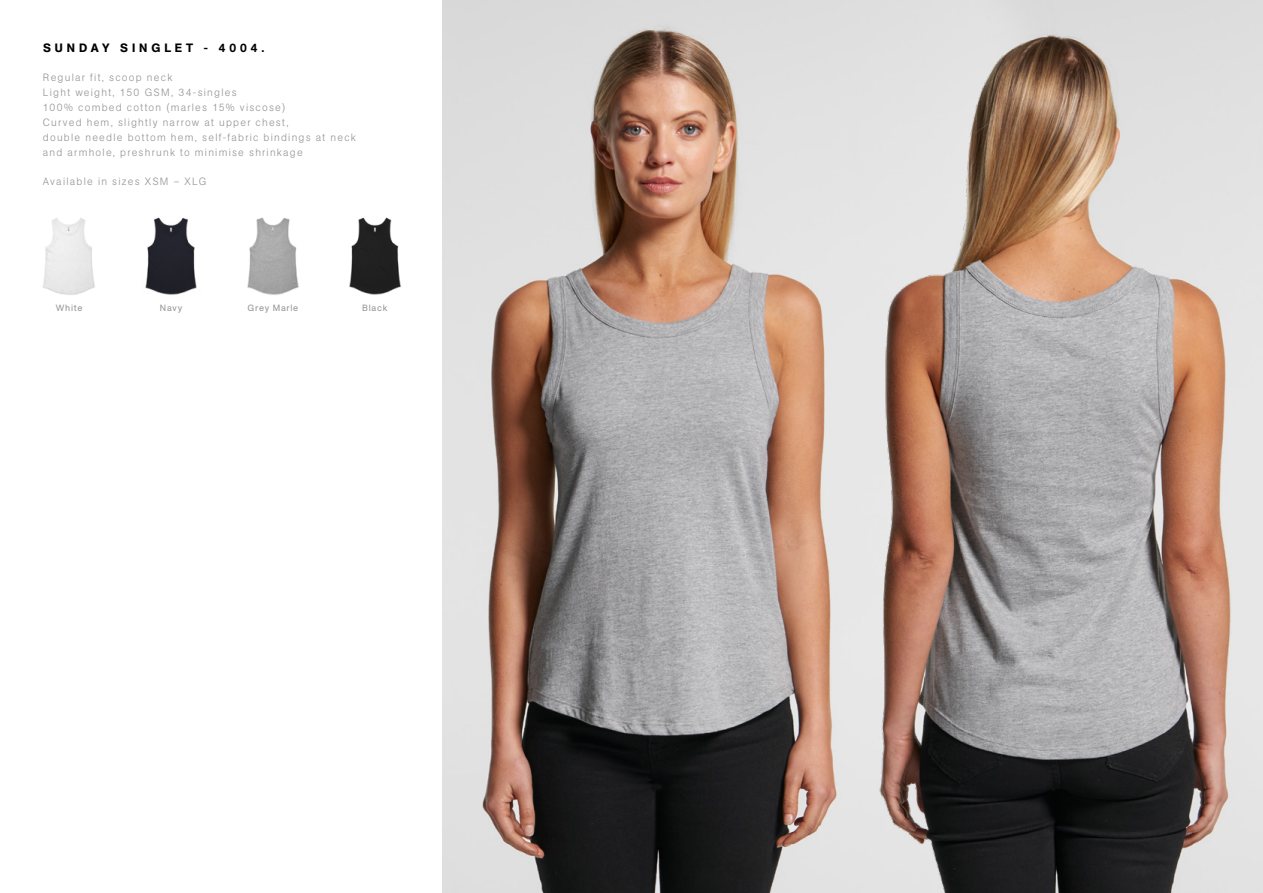
<style>
.page{position:relative;width:1263px;height:893px;background:#fff}
.page>*{position:absolute;margin:0;border:0;box-sizing:border-box;transform-origin:0 0}
.t1{font:500 12px "AG Book Pro";letter-spacing:.325em;color:#000}
.t2{font:300 10.5px/15px "AG Book Pro";letter-spacing:.115em;color:#939598}
.t3{font:9px "AG Book Pro";letter-spacing:.075em;color:#939598}
</style>
<div class="page">
<img style="left:442px;top:0;width:414px;height:893px">
<img style="left:856px;top:0;width:407px;height:893px">
<img style="left:43px;top:218px;width:52px;height:77px">
<img style="left:145px;top:217px;width:52px;height:78px">
<img style="left:349px;top:217px;width:52px;height:78px">
<img style="left:247px;top:217px;width:52px;height:78px">
<p class="t1" style="left:43px;top:40px;width:223px">SUNDAY SINGLET - 4004.</p>
<p class="t2" style="left:43px;top:69px;width:315px">Regular fit, scoop neck<br>Light weight, 150 GSM, 34-singles<br>100% combed cotton (marles 15% viscose)<br>Curved hem, slightly narrow at upper chest,<br>double needle bottom hem, self-fabric bindings at neck and armhole, preshrunk to minimise shrinkage</p>
<p class="t2" style="left:43px;top:173px;width:165px">Available in sizes XSM – XLG</p>
<p class="t3" style="left:56px;top:302px;width:28px">White</p>
<p class="t3" style="left:160px;top:302px;width:24px">Navy</p>
<p class="t3" style="left:248px;top:302px;width:52px">Grey Marle</p>
<p class="t3" style="left:362px;top:302px;width:27px">Black</p>
</div>
